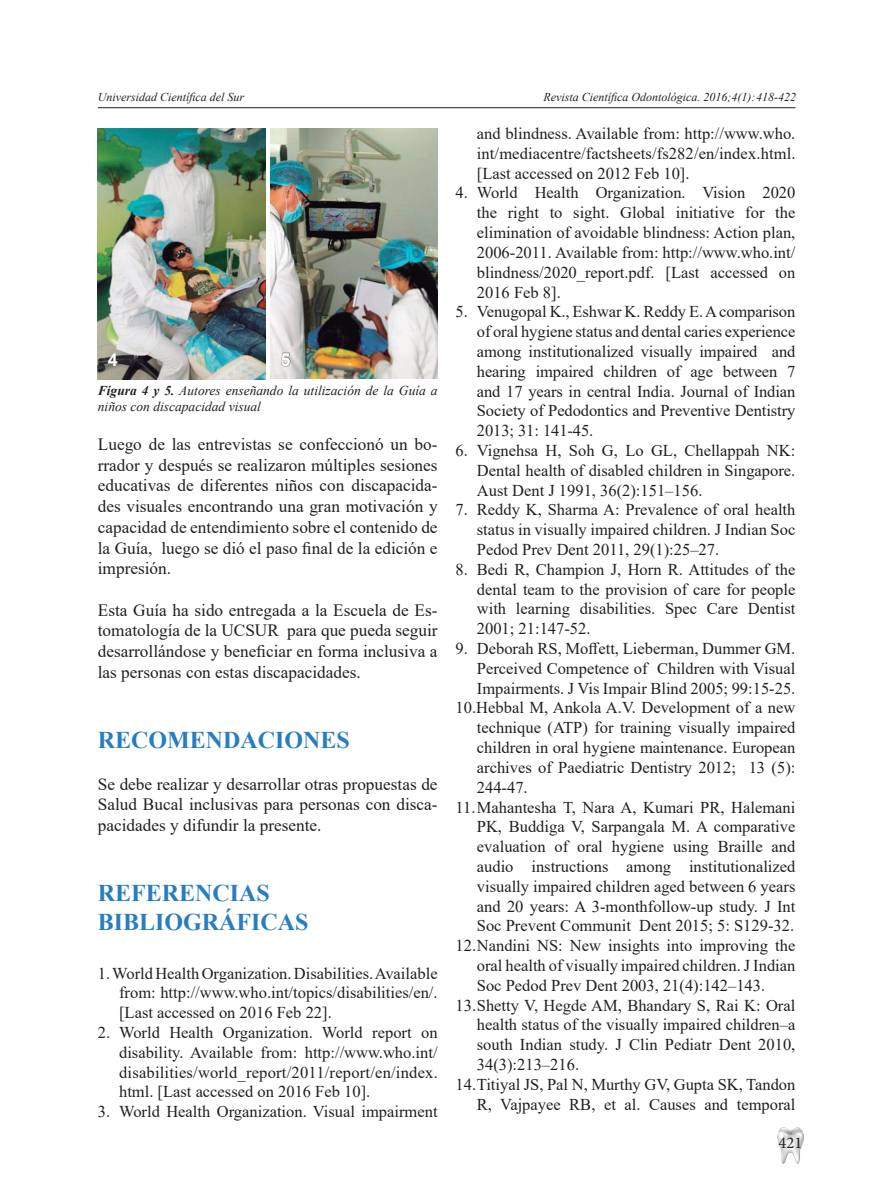
<style>
.page{position:relative;width:872px;height:1191px;background:#fff}
.page>*{position:absolute;margin:0;border:0;box-sizing:border-box;transform-origin:0 0}
.t1{font:700 24px/28.8px "Times New Roman";color:#277dc1}
.t2{font:700 18px "Arial";color:#fff}
.t3{font:17.25px/20.7px "Times New Roman";color:#231f20;text-align:justify}
.t4{font:16.5px/19.8px "Times New Roman";color:#231f20;text-align:justify}
.t5{font:16.5px "Minion Pro";color:#231f20}
.t6{font:italic 13.5px/15.5px "Times New Roman";color:#231f20}
.t7{font:italic 12px "Times New Roman";color:#231f20}
.s1{font-weight:700}
</style>
<div class="page">
<img style="left:777px;top:1127px;width:26px;height:36px">
<hr style="left:98px;top:107px;width:697px;height:1px;background:#231f20">
<img style="left:270px;top:128px;width:168px;height:251px">
<img style="left:98px;top:128px;width:167px;height:251px">
<svg style="left:280px;top:352px;width:11px;height:15px"></svg>
<p class="t7" style="left:98px;top:89px;width:148px">Universidad Científica del Sur</p>
<p class="t7" style="left:543px;top:88px;width:254px">Revista Científica Odontológica. 2016;4(1):418-422</p>
<p class="t2" style="left:108px;top:347px;width:12px">4</p>
<p class="t2" style="left:280px;top:347px;width:12px">5</p>
<p class="t6" style="left:98px;top:383px;width:341px"><span class="s1">Figura 4 y 5.</span> Autores enseñando la utilización de la Guía a niños con discapacidad visual</p>
<p class="t3" style="left:98px;top:433px;width:341px">Luego de las entrevistas se confeccionó un bo&shy;rrador y después se realizaron múltiples sesiones educativas de diferentes niños con discapacida&shy;des visuales encontrando una gran motivación y capacidad de entendimiento sobre el contenido de la Guía, luego se dió el paso final de la edición e impresión.</p>
<p class="t3" style="left:98px;top:599px;width:341px">Esta Guía ha sido entregada a la Escuela de Es&shy;tomatología de la UCSUR para que pueda seguir desarrollándose y beneficiar en forma inclusiva a las personas con estas discapacidades.</p>
<h1 class="t1" style="left:98px;top:725px;width:253px">RECOMENDACIONES</h1>
<p class="t3" style="left:98px;top:773px;width:341px">Se debe realizar y desarrollar otras propuestas de Salud Bucal inclusivas para personas con disca&shy;pacidades y difundir la presente.</p>
<h1 class="t1" style="left:98px;top:878px;width:212px">REFERENCIAS<br>BIBLIOGRÁFICAS</h1>
<p class="t4" style="left:119px;top:962px;width:320px;text-indent:-21px">1. World Health Organization. Disabilities. Available from: http://www.who.int/topics/disabilities/en/. [Last accessed on 2016 Feb 22].</p>
<p class="t4" style="left:119px;top:1022px;width:320px;text-indent:-21px">2. World Health Organization. World report on disability. Available from: http://www.who.int/ disabilities/world_report/2011/report/en/index. html. [Last accessed on 2016 Feb 10].</p>
<p class="t4" style="left:98px;top:1101px;width:341px">3. World Health Organization. Visual impairment</p>
<p class="t4" style="left:477px;top:123px;width:320px">and blindness. Available from: http://www.who. int/mediacentre/factsheets/fs282/en/index.html. [Last accessed on 2012 Feb 10].</p>
<p class="t4" style="left:477px;top:182px;width:320px;text-indent:-21px">4. World Health Organization. Vision 2020 the right to sight. Global initiative for the elimination of avoidable blindness: Action plan, 2006-2011. Available from: http://www.who.int/ blindness/2020_report.pdf. [Last accessed on 2016 Feb 8].</p>
<p class="t4" style="left:477px;top:301px;width:320px;text-indent:-21px">5. Venugopal K., Eshwar K. Reddy E. A comparison of oral hygiene status and dental caries experience among institutionalized visually impaired and hearing impaired children of age between 7 and 17 years in central India. Journal of Indian Society of Pedodontics and Preventive Dentistry 2013; 31: 141-45.</p>
<p class="t4" style="left:477px;top:440px;width:320px;text-indent:-21px">6. Vignehsa H, Soh G, Lo GL, Chellappah NK:<br>Dental health of disabled children in Singapore.<br>Aust Dent J 1991, 36(2):151–156.</p>
<p class="t4" style="left:477px;top:499px;width:320px;text-indent:-21px">7. Reddy K, Sharma A: Prevalence of oral health status in visually impaired children. J Indian Soc Pedod Prev Dent 2011, 29(1):25–27.</p>
<p class="t4" style="left:477px;top:559px;width:320px;text-indent:-21px">8. Bedi R, Champion J, Horn R. Attitudes of the dental team to the provision of care for people with learning disabilities. Spec Care Dentist 2001; 21:147-52.</p>
<p class="t4" style="left:455px;top:638px;width:341px">9. Deborah RS, Moffett, Lieberman, Dummer GM.</p>
<p class="t4" style="left:477px;top:658px;width:320px">Perceived Competence of Children with Visual</p>
<p class="t4" style="left:477px;top:677px;width:320px">Impairments. J Vis Impair Blind 2005; 99:15-25.</p>
<p class="t4" style="left:455px;top:697px;width:341px">10.Hebbal M, Ankola A.V. Development of a new</p>
<p class="t4" style="left:477px;top:717px;width:320px">technique (ATP) for training visually impaired</p>
<p class="t4" style="left:477px;top:737px;width:320px">children in oral hygiene maintenance. European</p>
<p class="t4" style="left:477px;top:757px;width:320px">archives of Paediatric Dentistry 2012; 13 (5):</p>
<p class="t4" style="left:477px;top:776px;width:52px">244-47.</p>
<p class="t4" style="left:455px;top:796px;width:341px">11.Mahantesha T, Nara A, Kumari PR, Halemani</p>
<p class="t4" style="left:477px;top:816px;width:320px">PK, Buddiga V, Sarpangala M. A comparative</p>
<p class="t4" style="left:477px;top:836px;width:320px">evaluation of oral hygiene using Braille and</p>
<p class="t4" style="left:477px;top:856px;width:320px">audio instructions among institutionalized</p>
<p class="t4" style="left:477px;top:875px;width:320px">visually impaired children aged between 6 years</p>
<p class="t4" style="left:477px;top:895px;width:320px">and 20 years: A 3-monthfollow-up study. J Int</p>
<p class="t4" style="left:477px;top:915px;width:319px">Soc Prevent Communit Dent 2015; 5: S129-32.</p>
<p class="t4" style="left:455px;top:935px;width:341px">12.Nandini NS: New insights into improving the</p>
<p class="t4" style="left:477px;top:955px;width:320px">oral health of visually impaired children. J Indian</p>
<p class="t4" style="left:477px;top:974px;width:290px">Soc Pedod Prev Dent 2003, 21(4):142–143.</p>
<p class="t4" style="left:455px;top:994px;width:341px">13.Shetty V, Hegde AM, Bhandary S, Rai K: Oral</p>
<p class="t4" style="left:477px;top:1014px;width:320px">health status of the visually impaired children–a</p>
<p class="t4" style="left:477px;top:1034px;width:320px">south Indian study. J Clin Pediatr Dent 2010,</p>
<p class="t4" style="left:477px;top:1054px;width:104px">34(3):213–216.</p>
<p class="t4" style="left:455px;top:1073px;width:341px">14.Titiyal JS, Pal N, Murthy GV, Gupta SK, Tandon</p>
<p class="t4" style="left:477px;top:1093px;width:320px">R, Vajpayee RB, et al. Causes and temporal</p>
<p class="t5" style="left:778px;top:1132px;width:25px">421</p>
</div>
